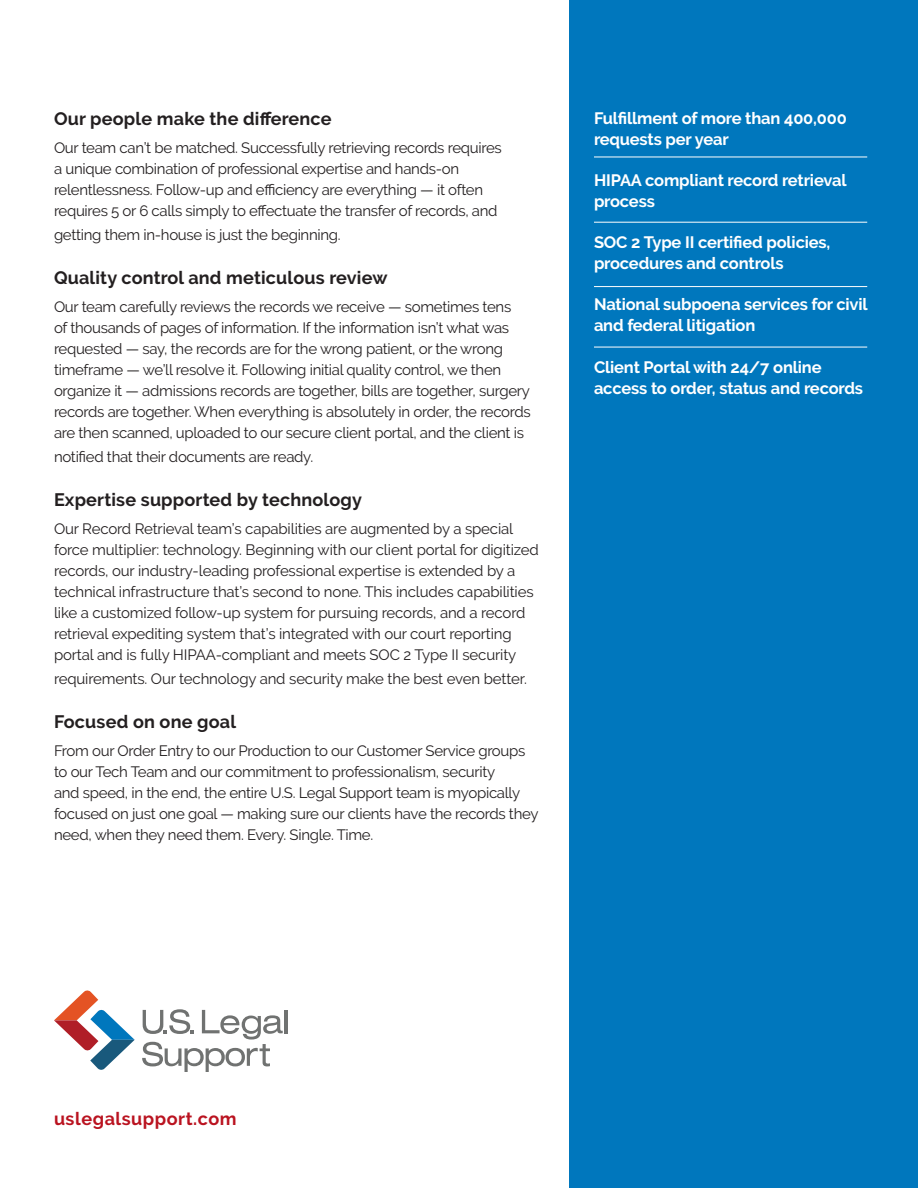
<style>
.page{position:relative;width:918px;height:1188px;background:#fff}
.page>*{position:absolute;margin:0;border:0;box-sizing:border-box;transform-origin:0 0}
.t1{font:700 18px "Raleway";letter-spacing:.01em;color:#231f20}
.Paragraph_Style_2{font:700 18px "Raleway";letter-spacing:.03em;color:#ba1320}
.t2{font:700 16.5px/21px "Raleway";letter-spacing:-.01em;color:#fff}
.t3{font:15px/21px "Raleway";letter-spacing:-.02em;color:#231f20}
</style>
<div class="page">
<div style="left:569px;top:0;width:349px;height:1188px;background:#0077bd"></div>
<hr style="left:285px;top:1010px;width:3px;height:23px;background:#707271">
<svg style="left:142px;top:1009px;width:141px;height:63px"></svg>
<svg style="left:54px;top:990px;width:81px;height:80px"></svg>
<hr style="left:594px;top:157px;width:273px;height:1px;background:#fff">
<hr style="left:594px;top:222px;width:273px;height:1px;background:#fff">
<hr style="left:594px;top:286px;width:273px;height:1px;background:#fff">
<hr style="left:594px;top:347px;width:273px;height:1px;background:#fff">
<p class="t1" style="left:54px;top:108px;width:279px">Our people make the difference</p>
<p class="t3" style="left:54px;top:137px;width:449px">Our team can’t be matched. Successfully retrieving records requires a unique combination of professional expertise and hands-on relentlessness. Follow-up and efficiency are everything — it often requires 5 or 6 calls simply to effectuate the transfer of records, and</p>
<p class="t3" style="left:54px;top:224px;width:288px">getting them in-house is just the beginning.</p>
<p class="t1" style="left:54px;top:267px;width:335px">Quality control and meticulous review</p>
<p class="t3" style="left:54px;top:296px;width:478px">Our team carefully reviews the records we receive — sometimes tens<br>of thousands of pages of information. If the information isn’t what was requested — say, the records are for the wrong patient, or the wrong timeframe — we’ll resolve it. Following initial quality control, we then organize it — admissions records are together, bills are together, surgery records are together. When everything is absolutely in order, the records are then scanned, uploaded to our secure client portal, and the client is</p>
<p class="t3" style="left:54px;top:446px;width:261px">notified that their documents are ready.</p>
<p class="t1" style="left:54px;top:489px;width:310px">Expertise supported by technology</p>
<p class="t3" style="left:54px;top:518px;width:486px">Our Record Retrieval team’s capabilities are augmented by a special force multiplier: technology. Beginning with our client portal for digitized records, our industry-leading professional expertise is extended by a technical infrastructure that’s second to none. This includes capabilities like a customized follow-up system for pursuing records, and a record retrieval expediting system that’s integrated with our court reporting portal and is fully HIPAA-compliant and meets SOC 2 Type II security</p>
<p class="t3" style="left:54px;top:668px;width:474px">requirements. Our technology and security make the best even better.</p>
<p class="t1" style="left:54px;top:711px;width:184px">Focused on one goal</p>
<p class="t3" style="left:54px;top:740px;width:486px">From our Order Entry to our Production to our Customer Service groups to our Tech Team and our commitment to professionalism, security<br>and speed, in the end, the entire U.S. Legal Support team is myopically focused on just one goal — making sure our clients have the records they need, when they need them. Every. Single. Time.</p>
<p class="t2" style="left:594px;top:107px;width:254px">Fulfillment of more than 400,000 requests per year</p>
<p class="t2" style="left:594px;top:170px;width:254px">HIPAA compliant record retrieval process</p>
<p class="t2" style="left:594px;top:232px;width:238px">SOC 2 Type II certified policies, procedures and controls</p>
<p class="t2" style="left:594px;top:294px;width:275px">National subpoena services for civil and federal litigation</p>
<p class="t2" style="left:594px;top:356px;width:271px">Client Portal with 24/7 online access to order, status and records</p>
<p class="Paragraph_Style_2" style="left:54px;top:1109px;width:184px">uslegalsupport.com</p>
</div>
